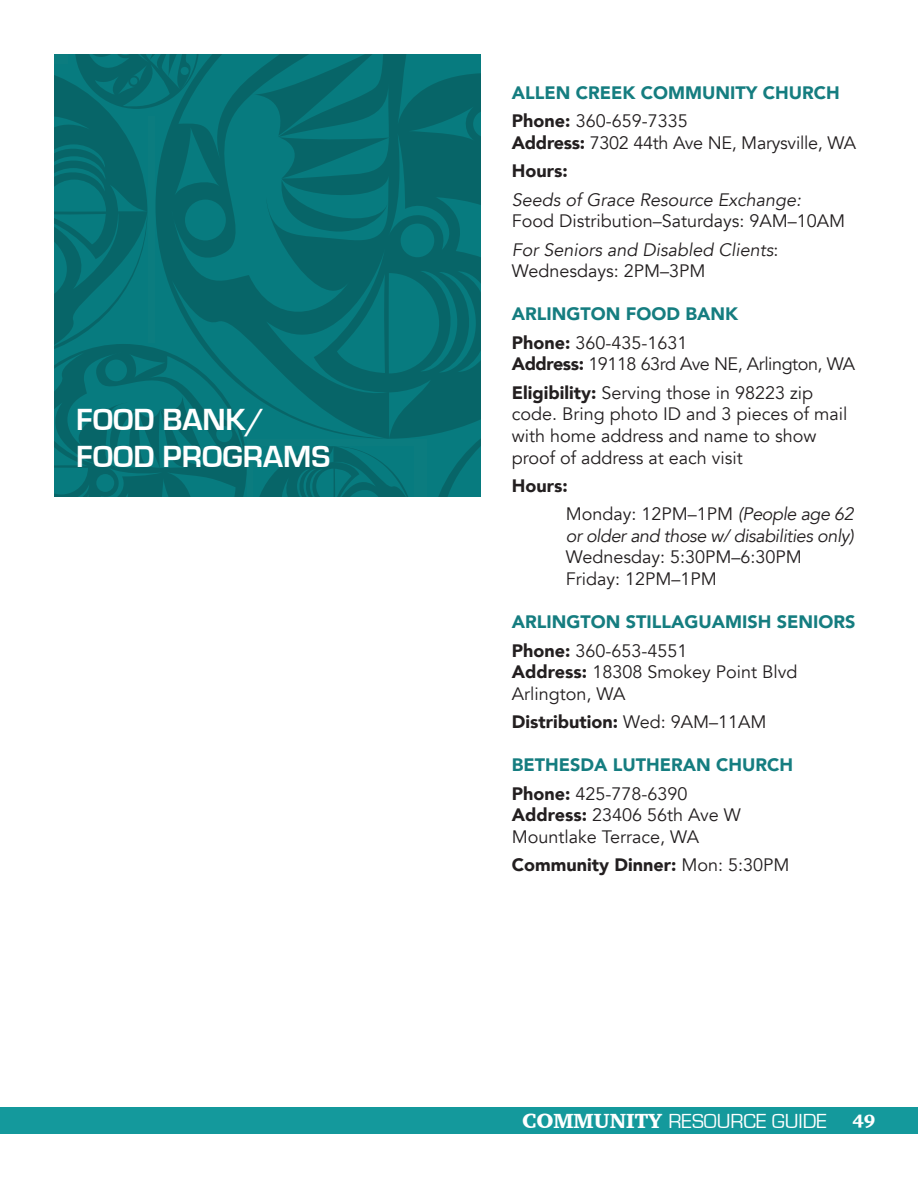
<style>
.page{position:relative;width:918px;height:1188px;background:#fff}
.page>*{position:absolute;margin:0;border:0;box-sizing:border-box;transform-origin:0 0}
.t1{font:700 31.5px/37.8px "Eurostile";color:#fff}
.t2{font:21px "Eurostile";color:#fff}
.t3{font:18px/21.6px "Avenir";color:#231f20}
.t4{font:900 18px/28.3px "Avenir";color:#157d80}
.t5{font:18px/28.3px "Avenir";letter-spacing:-.025em;color:#231f20}
.t6{font:900 18px "Avenir";color:#231f20}
.t7{font:italic 18px "Avenir";letter-spacing:-.025em;color:#231f20}
.t8{font:italic 18px "Avenir";color:#231f20}
.s1{color:#231f20}
.s2{font-weight:400;color:#231f20}
.s3{font-weight:900}
.s4{font-style:italic}
.s5{font-weight:400}
.s6{font-family:"Charter";font-weight:900}
.s7{font-family:"Charter";font-weight:900;font-size:18px}
</style>
<div class="page">
<svg style="left:414px;top:54px;width:67px;height:385px;background:#076c6f"></svg>
<svg style="left:428px;top:404px;width:53px;height:92px;background:#077276"></svg>
<svg style="left:54px;top:54px;width:360px;height:442px;background:#077074"></svg>
<div style="left:0;top:1107px;width:918px;height:27px;background:#14999c"></div>
<h1 class="t1" style="left:76px;top:401px;width:255px">FOOD BANK/<br>FOOD PROGRAMS</h1>
<p class="t4" style="left:512px;top:78px;width:329px">ALLEN CREEK COMMUNITY CHURCH<br><span class="s1">Phone:</span> <span class="s2">360-659-7335</span></p>
<p class="t3" style="left:512px;top:129px;width:346px;line-height:28.3px"><span class="s3">Address:</span> 7302 44th Ave NE, Marysville, WA<br><span class="s3">Hours:</span></p>
<p class="t8" style="left:512px;top:189px;width:291px">Seeds of Grace Resource Exchange:</p>
<p class="t3" style="left:512px;top:207px;width:335px;line-height:28.3px">Food Distribution–Saturdays: 9AM–10AM<br><span class="s4">For Seniors and Disabled Clients</span>:</p>
<p class="t3" style="left:512px;top:261px;width:195px">Wednesdays: 2PM–3PM</p>
<p class="t4" style="left:512px;top:299px;width:228px">ARLINGTON FOOD BANK<br><span class="s1">Phone:</span> <span class="s2">360-435-1631</span></p>
<p class="t5" style="left:512px;top:350px;width:345px"><span class="s3">Address:</span> 19118 63rd Ave NE, Arlington, WA<br><span class="s3">Eligibility:</span> Serving those in 98223 zip</p>
<p class="t3" style="left:512px;top:404px;width:337px">code. Bring photo ID and 3 pieces of mail with home address and name to show proof of address at each visit</p>
<p class="t3" style="left:566px;top:472px;width:289px;line-height:28.3px;text-indent:-54px"><span class="s3">Hours:<br></span>Monday: 12PM–1PM <span class="s4">(People age 62</span></p>
<p class="t7" style="left:566px;top:525px;width:290px">or older and those w/ disabilities only)</p>
<p class="t3" style="left:566px;top:547px;width:238px">Wednesday: 5:30PM–6:30PM<br>Friday: 12PM–1PM</p>
<p class="t4" style="left:512px;top:607px;width:345px">ARLINGTON STILLAGUAMISH SENIORS<br><span class="s1">Phone:</span> <span class="s2">360-653-4551</span></p>
<p class="t3" style="left:512px;top:661px;width:287px"><span class="s3">Address:</span> 18308 Smokey Point Blvd<br>Arlington, WA</p>
<p class="t6" style="left:512px;top:706px;width:256px">Distribution: <span class="s5">Wed: 9AM–11AM</span></p>
<p class="t4" style="left:512px;top:750px;width:283px">BETHESDA LUTHERAN CHURCH<br><span class="s1">Phone:</span> <span class="s2">425-778-6390</span></p>
<p class="t3" style="left:512px;top:805px;width:231px"><span class="s3">Address:</span> 23406 56th Ave W<br>Mountlake Terrace, WA</p>
<p class="t6" style="left:512px;top:850px;width:279px">Community Dinner: <span class="s5">Mon: 5:30PM</span></p>
<p class="t2" style="left:522px;top:1110px;width:355px"><span class="s6">COMMUNITY</span> RESOURCE GUIDE <span class="s7">49</span></p>
</div>
